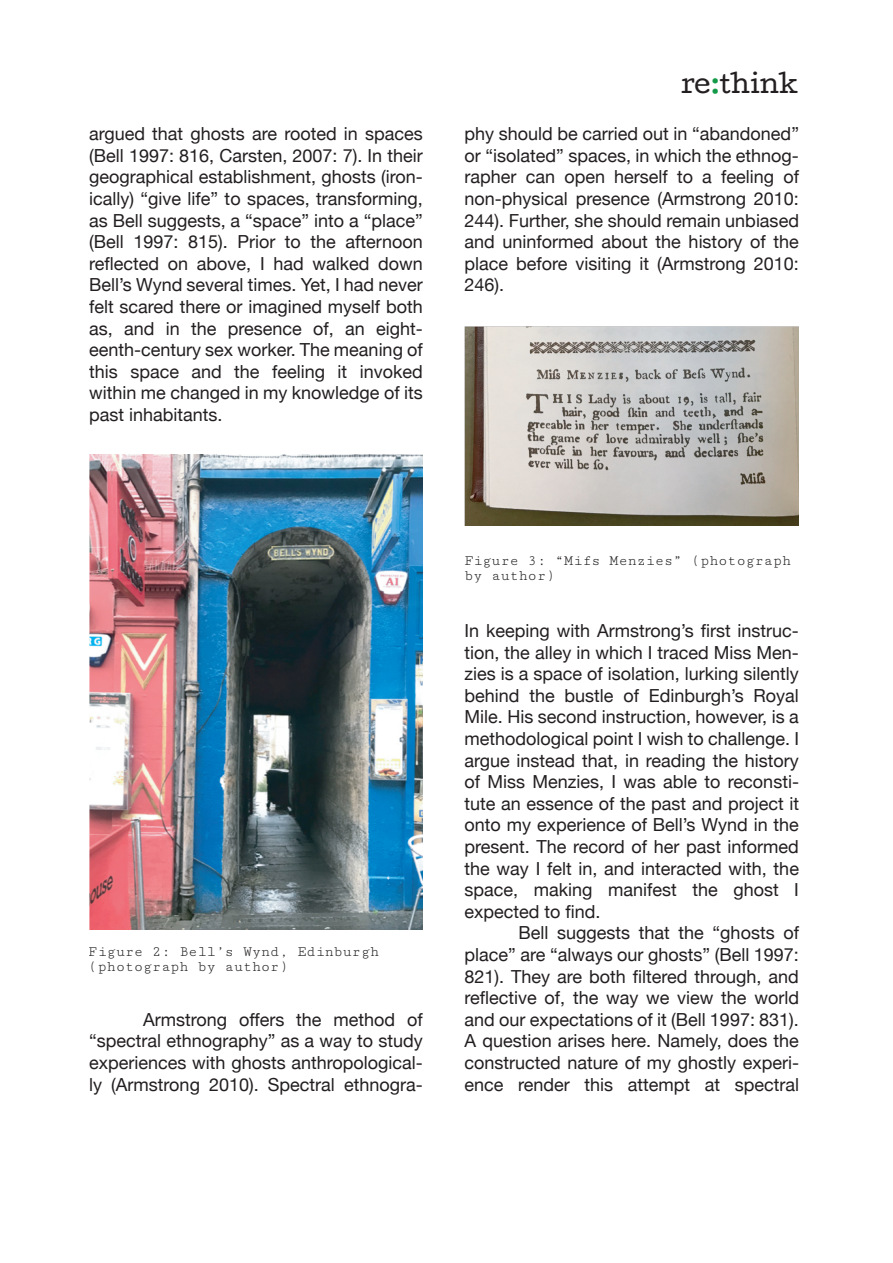
<style>
.page{position:relative;width:893px;height:1263px;background:#fff}
.page>*{position:absolute;margin:0;border:0;box-sizing:border-box;transform-origin:0 0}
.t1{font:25.5px "Cutive";color:#231f20}
.t2{font:18px/21.6px "Helvetica Neue";color:#231f20;text-align:justify}
.t3{font:15px/15px "Cutive Mono";color:#231f20}
.s1{color:#129a48}
</style>
<div class="page">
<img style="left:89px;top:455px;width:333px;height:474px">
<img style="left:465px;top:327px;width:334px;height:199px">
<p class="t2" style="left:89px;top:123px;width:335px">argued that ghosts are rooted in spaces (Bell 1997: 816, Carsten, 2007: 7). In their geographical establishment, ghosts (iron&shy;ically) “give life” to spaces, transforming, as Bell suggests, a “space” into a “place” (Bell 1997: 815). Prior to the afternoon reflected on above, I had walked down Bell’s Wynd several times. Yet, I had never felt scared there or imagined myself both as, and in the presence of, an eight&shy;eenth-century sex worker. The meaning of this space and the feeling it invoked within me changed in my knowledge of its past inhabitants.</p>
<h1 class="t1" style="left:681px;top:63px;width:118px">re<span class="s1">:</span>think</h1>
<p class="t2" style="left:465px;top:123px;width:336px">phy should be carried out in “abandoned” or “isolated” spaces, in which the ethnog&shy;rapher can open herself to a feeling of non-physical presence (Armstrong 2010:<br>244). Further, she should remain unbiased and uninformed about the history of the place before visiting it (Armstrong 2010:<br>246).</p>
<p class="t3" style="left:89px;top:944px;width:292px">Figure 2: Bell’s Wynd, Edinburgh (photograph by author)</p>
<p class="t2" style="left:89px;top:1008px;width:335px;text-indent:54px">Armstrong offers the method of “spectral ethnography” as a way to study experiences with ghosts anthropological&shy;ly (Armstrong 2010). Spectral ethnogra-</p>
<p class="t3" style="left:464px;top:553px;width:328px">Figure 3: “Mifs Menzies” (photograph by author)</p>
<p class="t2" style="left:465px;top:619px;width:336px">In keeping with Armstrong’s first instruc&shy;tion, the alley in which I traced Miss Men&shy;zies is a space of isolation, lurking silently behind the bustle of Edinburgh’s Royal Mile. His second instruction, however, is a methodological point I wish to challenge. I argue instead that, in reading the history of Miss Menzies, I was able to reconsti&shy;tute an essence of the past and project it onto my experience of Bell’s Wynd in the present. The record of her past informed the way I felt in, and interacted with, the space, making manifest the ghost I expected to find.</p>
<p class="t2" style="left:465px;top:922px;width:336px;text-indent:54px">Bell suggests that the “ghosts of place” are “always our ghosts” (Bell 1997:<br>821). They are both filtered through, and reflective of, the way we view the world and our expectations of it (Bell 1997: 831).<br>A question arises here. Namely, does the constructed nature of my ghostly experi&shy;ence render this attempt at spectral</p>
</div>
